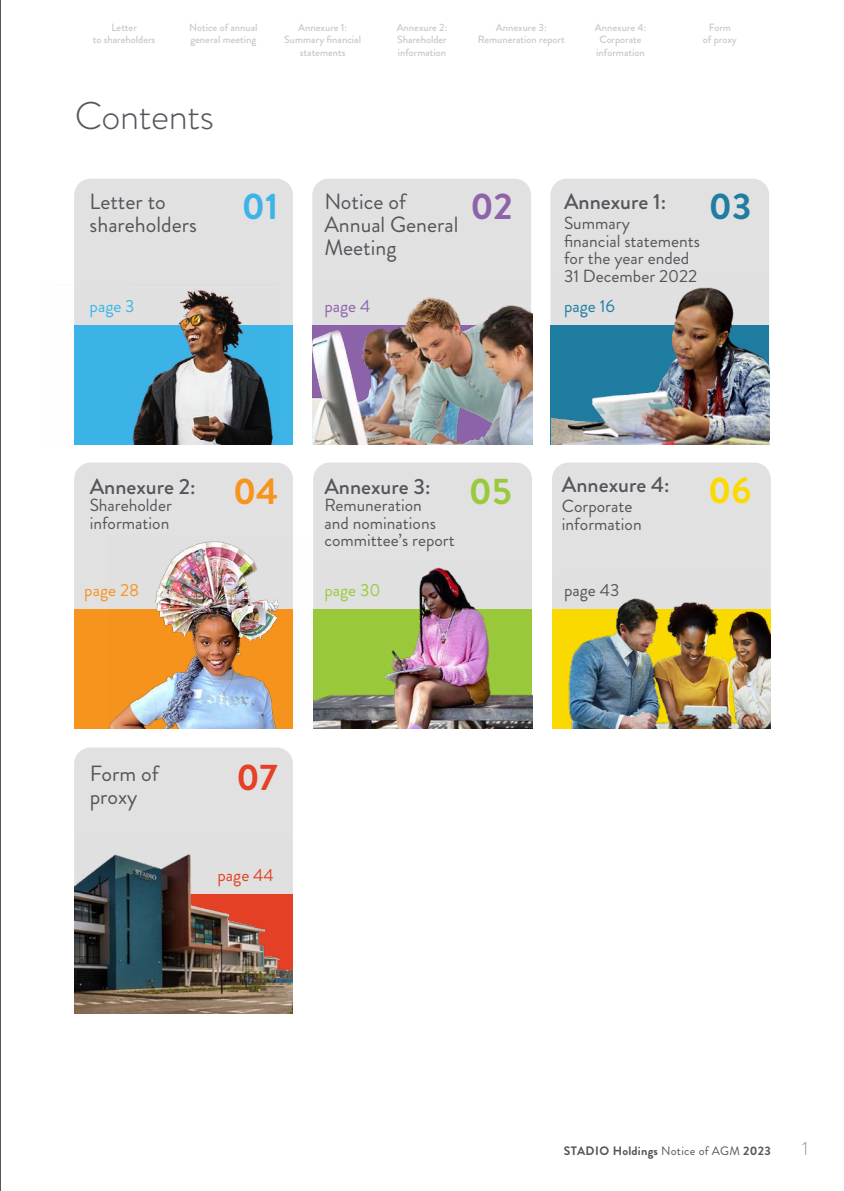
<style>
.page{position:relative;width:844px;height:1191px;background:#fff}
.page>*{position:absolute;margin:0;border:0;box-sizing:border-box;transform-origin:0 0}
.t1{font:300 38.5px "Brandon Grotesque";letter-spacing:-.01em;color:#53575b}
.t2{font:700 37.1px "Brandon Grotesque";color:#8d64aa}
.t3{font:700 37.1px "Brandon Grotesque";color:#207da2}
.t4{font:700 37.1px "Brandon Grotesque";color:#9aca3c}
.t5{font:700 37.1px "Brandon Grotesque";color:#fada00}
.t6{font:700 37.1px "Brandon Grotesque";color:#3cb4e7}
.t7{font:700 37.1px "Brandon Grotesque";color:#f7941e}
.t8{font:700 37.1px "Brandon Grotesque";color:#e44126}
.t9{font:22.05px/23.1px "Brandon Grotesque";color:#53575b}
.t10{font:500 22.05px "Brandon Grotesque";color:#53575b}
.t11{font:300 19.25px "Brandon Grotesque";color:#939598}
.t12{font:17.5px/17.5px "Brandon Grotesque";color:#53575b}
.t13{font:17.5px "Brandon Grotesque";color:#207da2}
.t14{font:17.5px "Brandon Grotesque";color:#f7941e}
.t15{font:17.5px "Brandon Grotesque";color:#e44126}
.t16{font:17.5px "Brandon Grotesque";color:#9aca3c}
.t17{font:17.5px "Brandon Grotesque";color:#3cb4e7}
.t18{font:17.5px "Brandon Grotesque";color:#8d64aa}
.t19{font:700 12.25px "Brandon Grotesque";letter-spacing:.02em;color:#53575b}
.t20{font:500 10.5px/12.2px "Brandon Grotesque";color:#c8c9cc;text-align:center}
.s1{font-weight:400}
</style>
<div class="page">
<div style="left:74px;top:179px;width:219px;height:265px;background:#e2e1e2;border-radius:16px"></div>
<div style="left:74px;top:325px;width:219px;height:119px;background:#3cb4e7"></div>
<div style="left:312px;top:179px;width:219px;height:265px;background:#e2e1e2;border-radius:16px"></div>
<div style="left:550px;top:179px;width:219px;height:265px;background:#e2e1e2;border-radius:16px"></div>
<div style="left:313px;top:462px;width:219px;height:266px;background:#e2e1e2;border-radius:16px"></div>
<div style="left:552px;top:462px;width:218px;height:266px;background:#e2e1e2;border-radius:16px"></div>
<div style="left:552px;top:609px;width:218px;height:119px;background:#fada00"></div>
<div style="left:74px;top:462px;width:219px;height:266px;background:#e2e1e2;border-radius:16px"></div>
<div style="left:74px;top:747px;width:219px;height:266px;background:#e2e1e2;border-radius:16px"></div>
<div style="left:74px;top:609px;width:219px;height:119px;background:#f7941e"></div>
<hr style="left:0;top:0;width:1px;height:1191px;background:#54575a">
<img style="left:312px;top:297px;width:220px;height:147px">
<img style="left:132px;top:290px;width:141px;height:154px">
<img style="left:75px;top:854px;width:218px;height:159px">
<img style="left:108px;top:541px;width:171px;height:187px">
<img style="left:568px;top:598px;width:202px;height:130px">
<img style="left:313px;top:567px;width:219px;height:161px">
<img style="left:551px;top:287px;width:218px;height:157px">
<p class="t20" style="left:93px;top:21px;width:64px">Letter<br>to shareholders</p>
<p class="t20" style="left:189px;top:21px;width:70px;text-align:left">Notice of annual general meeting</p>
<p class="t20" style="left:284px;top:21px;width:78px">Annexure 1:<br>Summary financial statements</p>
<p class="t20" style="left:396px;top:21px;width:52px;text-align:justify">Annexure 2:<br>Shareholder information</p>
<p class="t20" style="left:477px;top:21px;width:88px">Annexure 3:<br>Remuneration report</p>
<p class="t20" style="left:594px;top:21px;width:53px">Annexure 4:<br>Corporate information</p>
<p class="t20" style="left:702px;top:21px;width:35px">Form<br>of proxy</p>
<h1 class="t1" style="left:75px;top:89px;width:141px">Contents</h1>
<h3 class="t9" style="left:90px;top:190px;width:109px">Letter to shareholders</h3>
<h3 class="t9" style="left:324px;top:190px;width:136px">Notice of<br>Annual General<br>Meeting</h3>
<h2 class="t2" style="left:470px;top:181px;width:44px">02</h2>
<h3 class="t10" style="left:564px;top:186px;width:104px">Annexure 1:</h3>
<h2 class="t6" style="left:242px;top:181px;width:38px">01</h2>
<h3 class="t12" style="left:564px;top:214px;width:138px">Summary<br>financial statements for the year ended<br>31 December 2022</h3>
<h3 class="t17" style="left:90px;top:294px;width:47px">page 3</h3>
<h3 class="t18" style="left:324px;top:294px;width:47px">page 4</h3>
<h3 class="t13" style="left:564px;top:294px;width:52px">page 16</h3>
<h2 class="t3" style="left:708px;top:181px;width:44px">03</h2>
<h3 class="t10" style="left:90px;top:471px;width:107px">Annexure 2:</h3>
<h3 class="t12" style="left:90px;top:497px;width:84px">Shareholder</h3>
<h3 class="t12" style="left:90px;top:514px;width:81px">information</h3>
<h3 class="t14" style="left:84px;top:578px;width:56px">page 28</h3>
<h2 class="t7" style="left:233px;top:465px;width:47px">04</h2>
<h3 class="t10" style="left:324px;top:471px;width:108px">Annexure 3:</h3>
<h3 class="t12" style="left:324px;top:496px;width:132px">Remuneration<br>and nominations committee’s report</h3>
<h2 class="t4" style="left:469px;top:465px;width:44px">05</h2>
<h3 class="t10" style="left:562px;top:469px;width:109px">Annexure 4:</h3>
<h3 class="t12" style="left:562px;top:497px;width:81px">Corporate information</h3>
<h3 class="t16" style="left:324px;top:578px;width:58px">page 30</h3>
<h3 class="t12" style="left:564px;top:581px;width:57px">page 43</h3>
<h2 class="t5" style="left:708px;top:464px;width:45px">06</h2>
<h3 class="t9" style="left:90px;top:761px;width:70px">Form of proxy</h3>
<h2 class="t8" style="left:236px;top:751px;width:42px">07</h2>
<h3 class="t15" style="left:217px;top:863px;width:58px">page 44</h3>
<p class="t19" style="left:563px;top:1141px;width:208px">STADIO Holdings <span class="s1">Notice of AGM</span> 2023</p>
<h3 class="t11" style="left:801px;top:1134px;width:8px">1</h3>
</div>
